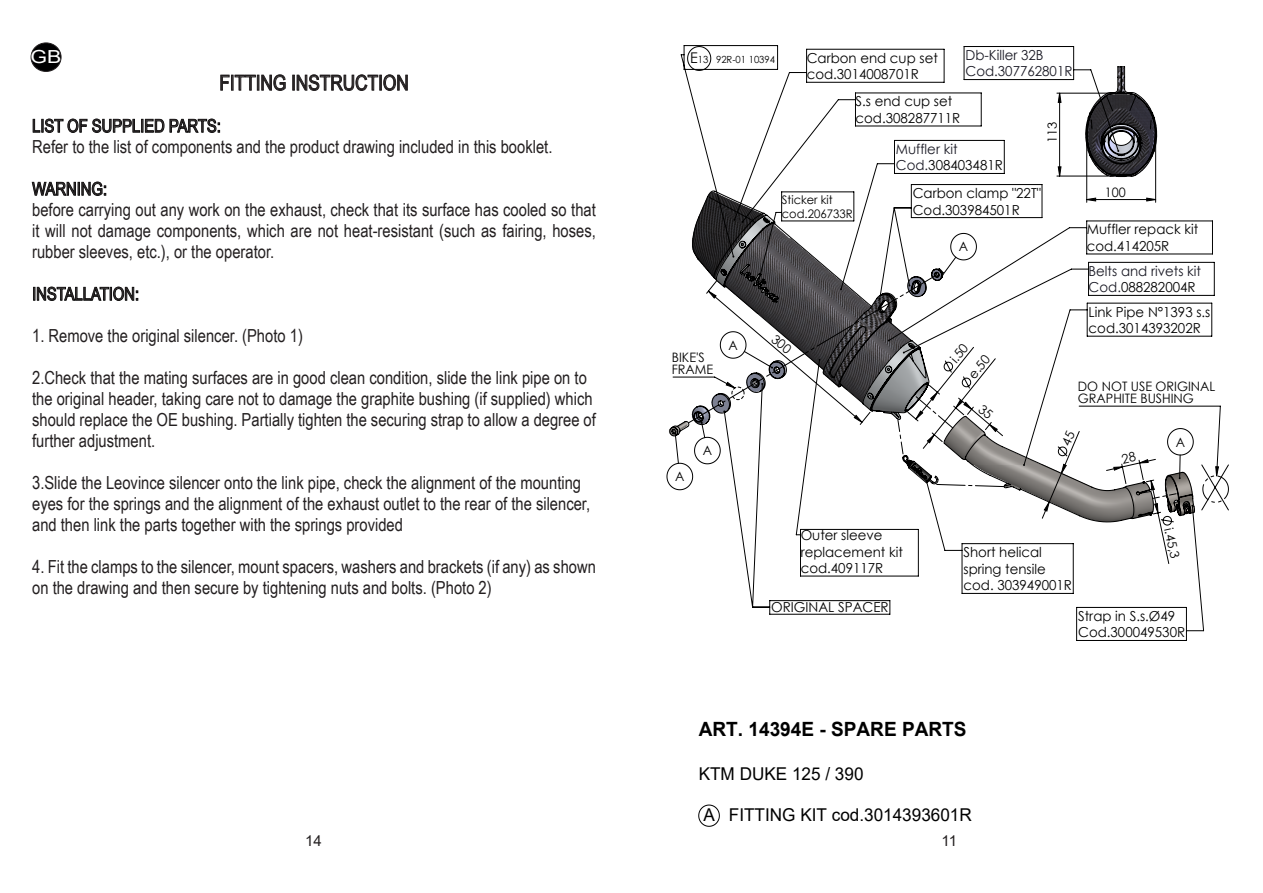
<style>
.page{position:relative;width:1263px;height:893px;background:#fff}
.page>*{position:absolute;margin:0;border:0;box-sizing:border-box;transform-origin:0 0}
.t1{font:21px "Arial Narrow";color:#231f20}
.t2{font:700 19.65px "Arial";color:#000}
.t3{font:18px/21px "Arial Narrow";color:#231f20;text-align:justify}
.t4{font:18px "Arial";color:#fff;scale:1.19 1}
.t5{font:17.7px "Arial";color:#000}
.t6{font:15px "Arial";color:#231f20}
.t7{font:13.8px/16.5px "Century Gothic";color:#000}
.t8{font:13.8px/16.5px "Century Gothic";color:#191924}
.t9{font:13.05px/12.6px "Century Gothic";color:#000}
.t10{font:12.75px "Century Gothic";color:#000}
.t11{font:12.6px "Century Gothic";color:#000}
.t12{font:11.85px/14.5px "Century Gothic";color:#000}
.t13{font:9.75px "Century Gothic";color:#000}
.s1{font-size:14.7px}
.s2{color:#000}
</style>
<div class="page">
<svg style="left:220px;top:74px;width:66px;height:17px"></svg>
<div style="left:292px;top:75px;width:3px;height:15px;border:1px solid #231f20"></div>
<svg style="left:297px;top:74px;width:111px;height:17px"></svg>
<svg style="left:33px;top:119px;width:131px;height:14px"></svg>
<svg style="left:170px;top:119px;width:50px;height:14px"></svg>
<svg style="left:32px;top:182px;width:74px;height:14px"></svg>
<svg style="left:33px;top:287px;width:105px;height:14px"></svg>
<div style="left:31px;top:43px;width:30px;height:28px;background:#000001;border-radius:50%"></div>
<div style="left:31px;top:43px;width:30px;height:29px;border:1px solid #231f20;border-radius:50%"></div>
<svg style="left:698px;top:804px;width:22px;height:23px"></svg>
<svg style="left:680px;top:45px;width:541px;height:414px"></svg>
<svg style="left:961px;top:523px;width:244px;height:118px"></svg>
<svg style="left:1201px;top:464px;width:28px;height:47px"></svg>
<svg style="left:1195px;top:256px;width:23px;height:223px"></svg>
<svg style="left:669px;top:190px;width:526px;height:333px"></svg>
<svg style="left:688px;top:66px;width:505px;height:498px"></svg>
<p class="t4" style="left:31px;top:44px;width:27px">GB</p>
<p class="t1" style="left:219px;top:67px;width:191px">FITTING INSTRUCTION</p>
<p class="t3" style="left:32px;top:115px;width:190px">LIST OF SUPPLIED PARTS:</p>
<p class="t3" style="left:32px;top:136px;width:522px">Refer to the list of components and the product drawing included in this booklet.</p>
<p class="t3" style="left:32px;top:178px;width:76px">WARNING:</p>
<p class="t3" style="left:32px;top:199px;width:565px">before carrying out any work on the exhaust, check that its surface has cooled so that it will not damage components, which are not heat-resistant (such as fairing, hoses, rubber sleeves, etc.), or the operator.</p>
<p class="t3" style="left:32px;top:283px;width:108px">INSTALLATION:</p>
<p class="t3" style="left:32px;top:325px;width:272px">1. Remove the original silencer. (Photo 1)</p>
<p class="t3" style="left:32px;top:367px;width:556px">2.Check that the mating surfaces are in good clean condition, slide the link pipe on to</p>
<p class="t3" style="left:32px;top:388px;width:562px">the original header, taking care not to damage the graphite bushing (if supplied) which</p>
<p class="t3" style="left:32px;top:409px;width:565px">should replace the OE bushing. Partially tighten the securing strap to allow a degree of</p>
<p class="t3" style="left:32px;top:430px;width:125px">further adjustment.</p>
<p class="t3" style="left:32px;top:472px;width:550px">3.Slide the Leovince silencer onto the link pipe, check the alignment of the mounting</p>
<p class="t3" style="left:32px;top:493px;width:560px">eyes for the springs and the alignment of the exhaust outlet to the rear of the silencer,</p>
<p class="t3" style="left:32px;top:514px;width:372px">and then link the parts together with the springs provided</p>
<p class="t3" style="left:32px;top:556px;width:565px">4. Fit the clamps to the silencer, mount spacers, washers and brackets (if any) as shown on the drawing and then secure by tightening nuts and bolts. (Photo 2)</p>
<p class="t13" style="left:690px;top:52px;width:87px"><span class="s1">E</span>13 92R-01 10394</p>
<p class="t8" style="left:965px;top:46px;width:109px">Db-Killer 32B<br>Cod.307762801R</p>
<p class="t7" style="left:807px;top:49px;width:133px">Carbon end cup set cod.3014008701R</p>
<p class="t7" style="left:855px;top:93px;width:106px">S.s end cup set cod.308287711R</p>
<p class="t11" style="left:1043px;top:143px;width:23px;rotate:-90deg">113</p>
<p class="t8" style="left:896px;top:140px;width:109px">Muffler kit<br>Cod.<span class="s2">308403481R</span></p>
<p class="t12" style="left:782px;top:192px;width:72px">Sticker kit cod.206733R</p>
<p class="t7" style="left:913px;top:185px;width:130px">Carbon clamp "22T"<br>Cod.303984501R</p>
<p class="t9" style="left:959px;top:240px;width:11px">A</p>
<p class="t9" style="left:1105px;top:185px;width:22px">100</p>
<p class="t7" style="left:1087px;top:221px;width:113px">Muffler repack kit cod.414205R</p>
<p class="t8" style="left:1089px;top:262px;width:114px">Belts and rivets kit<br>Cod.<span class="s2">088282004R</span></p>
<p class="t7" style="left:1088px;top:303px;width:123px">Link Pipe N°1393 s.s cod.3014393202R</p>
<p class="t9" style="left:672px;top:350px;width:43px">BIKE'S<br>FRAME</p>
<p class="t9" style="left:728px;top:338px;width:11px">A</p>
<p class="t9" style="left:675px;top:470px;width:11px">A</p>
<p class="t9" style="left:703px;top:444px;width:11px">A</p>
<p class="t7" style="left:801px;top:527px;width:104px">Outer sleeve replacement kit cod.409117R</p>
<p class="t7" style="left:771px;top:599px;width:119px">ORIGINAL SPACER</p>
<p class="t10" style="left:946px;top:356px;width:22px;rotate:-51deg">i.50</p>
<p class="t10" style="left:964px;top:371px;width:28px;rotate:-51deg">e.50</p>
<p class="t9" style="left:1078px;top:379px;width:139px">DO NOT USE ORIGINAL<br>GRAPHITE BUSHING</p>
<p class="t9" style="left:1176px;top:435px;width:11px">A</p>
<p class="t7" style="left:963px;top:544px;width:110px">Short helical spring tensile cod. 303949001R</p>
<p class="t11" style="left:1177px;top:526px;width:33px;rotate:78deg">i.45,3</p>
<p class="t7" style="left:1078px;top:607px;width:109px">Strap in S.s.Ø49<br>Cod.300049530R</p>
<p class="t2" style="left:699px;top:715px;width:269px">ART. 14394E - SPARE PARTS</p>
<p class="t5" style="left:699px;top:761px;width:166px">KTM DUKE 125 / 390</p>
<p class="t5" style="left:703px;top:802px;width:270px">A FITTING KIT cod.3014393601R</p>
<p class="t6" style="left:305px;top:830px;width:18px">14</p>
<p class="t6" style="left:941px;top:830px;width:17px">11</p>
</div>
